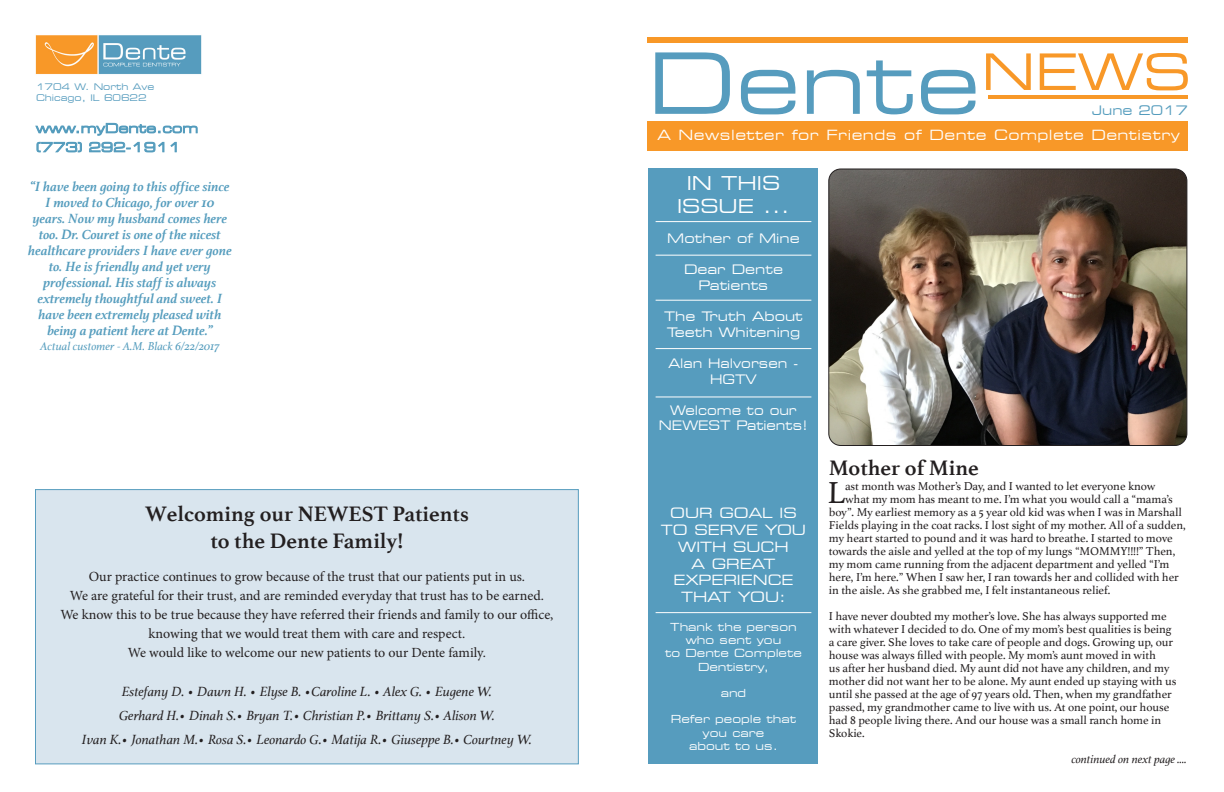
<style>
.page{position:relative;width:1224px;height:792px;background:#fff}
.page>*{position:absolute;margin:0;border:0;box-sizing:border-box;transform-origin:0 0}
.t1{font:expanded 84.5px "Square 721 BT";color:#569cbe}
.t2{font:expanded 50.2px "Square 721 BT";color:#f89828}
.t3{font:31.8px "Athelas";color:#231f20}
.t4{font:700 22px "Athelas";color:#231f20}
.t5{font:expanded 19px "Square 721 BT";color:#fff}
.t6{font:14px "Minion Pro";color:#231f20}
.t7{font:italic 700 14px/16px "Athelas";color:#549cbd;text-align:center}
.t8{font:italic 14px "Athelas";color:#231f20}
.t9{font:expanded 14px/16.8px "Square 721 BT";letter-spacing:.01em;color:#fff;text-align:center}
.t10{font:expanded 14px "Square 721 BT";letter-spacing:.035em;color:#fff}
.t11{font:expanded 13px/15.6px "Square 721 BT";color:#fff}
.t12{font:expanded 13px/15.6px "Square 721 BT";color:#fff;text-align:center;scale:.94 1}
.t13{font:expanded 13px "Square 721 BT";color:#549cbd}
.t14{font:12px/13px "Athelas";letter-spacing:-.025em;color:#231f20}
.t15{font:italic 12px "Athelas";color:#549cbd}
.t16{font:italic 12px "Athelas";color:#231f20}
.t17{font:expanded 11px/13.2px "Square 721 BT";color:#fff;text-align:center}
.t18{font:expanded 9px "Square 721 BT";color:#569cbe}
</style>
<div class="page">
<img style="left:35px;top:35px;width:167px;height:40px">
<hr style="left:988px;top:95px;width:200px;height:4px;background:#f89828">
<div style="left:648px;top:121px;width:540px;height:29px;background:#f89828"></div>
<div style="left:648px;top:37px;width:540px;height:6px;background:#f89828"></div>
<svg style="left:35px;top:122px;width:163px;height:31px"></svg>
<div style="left:648px;top:168px;width:170px;height:596px;background:#569cbe"></div>
<div style="left:35px;top:489px;width:544px;height:275px;background:#d9e5ee;border:1px solid #569cbe"></div>
<hr style="left:656px;top:221px;width:155px;height:1px;background:#fff">
<hr style="left:656px;top:255px;width:155px;height:1px;background:#fff">
<hr style="left:656px;top:300px;width:155px;height:1px;background:#fff">
<hr style="left:656px;top:348px;width:155px;height:1px;background:#fff">
<hr style="left:656px;top:396px;width:155px;height:1px;background:#fff">
<hr style="left:656px;top:612px;width:155px;height:1px;background:#fff">
<img style="left:830px;top:170px;width:357px;height:276px">
<div style="left:828px;top:168px;width:359px;height:278px;border:1px solid #231f20;border-radius:12px"></div>
<p class="t18" style="left:36px;top:81px;width:120px">1704 W. North Ave</p>
<p class="t18" style="left:36px;top:92px;width:112px">Chicago, IL 60622</p>
<p class="t13" style="left:36px;top:139px;width:146px">(773) 292-1911</p>
<p class="t7" style="left:28px;top:178px;width:205px">“I have been going to this office since I moved to Chicago, for over 10 years. Now my husband comes here too. Dr. Couret is one of the nicest healthcare providers I have ever gone to. He is friendly and yet very professional. His staff is always extremely thoughtful and sweet. I have been extremely pleased with being a patient here at Dente.”</p>
<p class="t15" style="left:41px;top:336px;width:180px">Actual customer - A.M. Black 6/22/2017</p>
<p class="t4" style="left:145px;top:496px;width:325px">Welcoming our NEWEST Patients</p>
<p class="t4" style="left:210px;top:523px;width:194px">to the Dente Family!</p>
<p class="t6" style="left:89px;top:567px;width:438px">Our practice continues to grow because of the trust that our patients put in us.</p>
<p class="t6" style="left:70px;top:586px;width:476px">We are grateful for their trust, and are reminded everyday that trust has to be earned.</p>
<p class="t6" style="left:60px;top:605px;width:495px">We know this to be true because they have referred their friends and family to our office,</p>
<p class="t6" style="left:149px;top:624px;width:318px">knowing that we would treat them with care and respect.</p>
<p class="t6" style="left:128px;top:643px;width:359px">We would like to welcome our new patients to our Dente family.</p>
<p class="t8" style="left:122px;top:681px;width:372px">Estefany D. • Dawn H. • Elyse B. •Caroline L. • Alex G. • Eugene W.</p>
<p class="t8" style="left:119px;top:705px;width:377px">Gerhard H.• Dinah S.• Bryan T.• Christian P.• Brittany S.• Alison W.</p>
<p class="t8" style="left:82px;top:729px;width:452px">Ivan K.• Jonathan M.• Rosa S.• Leonardo G.• Matija R.• Giuseppe B.• Courtney W.</p>
<p class="t1" style="left:648px;top:33px;width:334px">Dente</p>
<p class="t2" style="left:982px;top:42px;width:211px">NEWS</p>
<p class="t13" style="left:1092px;top:102px;width:97px">June 2017</p>
<p class="t10" style="left:657px;top:126px;width:524px">A Newsletter for Friends of Dente Complete Dentistry</p>
<p class="t5" style="left:687px;top:172px;width:95px">IN THIS</p>
<p class="t5" style="left:677px;top:195px;width:114px">ISSUE ...</p>
<p class="t11" style="left:667px;top:231px;width:134px">Mother of Mine</p>
<p class="t11" style="left:684px;top:262px;width:100px">Dear Dente</p>
<p class="t11" style="left:699px;top:278px;width:71px">Patients</p>
<p class="t11" style="left:664px;top:309px;width:140px">The Truth About<br>Teeth Whitening</p>
<p class="t12" style="left:668px;top:356px;width:140px">Alan Halvorsen -<br>HGTV</p>
<p class="t12" style="left:670px;top:402px;width:136px">Welcome to our</p>
<p class="t12" style="left:659px;top:418px;width:160px">NEWEST Patients!</p>
<p class="t9" style="left:661px;top:505px;width:147px">OUR GOAL IS<br>TO SERVE YOU<br>WITH SUCH</p>
<p class="t9" style="left:692px;top:555px;width:85px">A GREAT</p>
<p class="t9" style="left:674px;top:572px;width:121px">EXPERIENCE<br>THAT YOU:</p>
<p class="t17" style="left:670px;top:620px;width:128px">Thank the person who sent you</p>
<p class="t17" style="left:665px;top:647px;width:138px">to Dente Complete<br>Dentistry,</p>
<p class="t17" style="left:721px;top:686px;width:27px">and</p>
<p class="t17" style="left:671px;top:713px;width:127px">Refer people that</p>
<p class="t17" style="left:703px;top:726px;width:63px">you care</p>
<p class="t17" style="left:689px;top:739px;width:90px">about to us.</p>
<p class="t4" style="left:829px;top:450px;width:151px">Mother of Mine</p>
<p class="t3" style="left:827px;top:467px;width:20px">L</p>
<p class="t14" style="left:845px;top:479px;width:312px">ast month was Mother’s Day, and I wanted to let everyone know</p>
<p class="t14" style="left:845px;top:492px;width:329px">what my mom has meant to me. I’m what you would call a “mama’s</p>
<p class="t14" style="left:829px;top:505px;width:355px">boy”. My earliest memory as a 5 year old kid was when I was in Marshall</p>
<p class="t14" style="left:829px;top:518px;width:359px">Fields playing in the coat racks. I lost sight of my mother. All of a sudden,</p>
<p class="t14" style="left:829px;top:531px;width:346px">my heart started to pound and it was hard to breathe. I started to move</p>
<p class="t14" style="left:829px;top:544px;width:348px">towards the aisle and yelled at the top of my lungs “MOMMY!!!!” Then,</p>
<p class="t14" style="left:829px;top:557px;width:342px">my mom came running from the adjacent department and yelled “I’m</p>
<p class="t14" style="left:829px;top:570px;width:352px">here, I’m here.” When I saw her, I ran towards her and collided with her</p>
<p class="t14" style="left:829px;top:583px;width:283px">in the aisle. As she grabbed me, I felt instantaneous relief.</p>
<p class="t14" style="left:829px;top:609px;width:349px">I have never doubted my mother’s love. She has always supported me with whatever I decided to do. One of my mom’s best qualities is being a care giver. She loves to take care of people and dogs. Growing up, our house was always filled with people. My mom’s aunt moved in with<br>us after her husband died. My aunt did not have any children, and my mother did not want her to be alone. My aunt ended up staying with us until she passed at the age of 97 years old. Then, when my grandfather passed, my grandmother came to live with us. At one point, our house had 8 people living there. And our house was a small ranch home in Skokie.</p>
<p class="t16" style="left:1071px;top:750px;width:117px">continued on next page ....</p>
</div>
